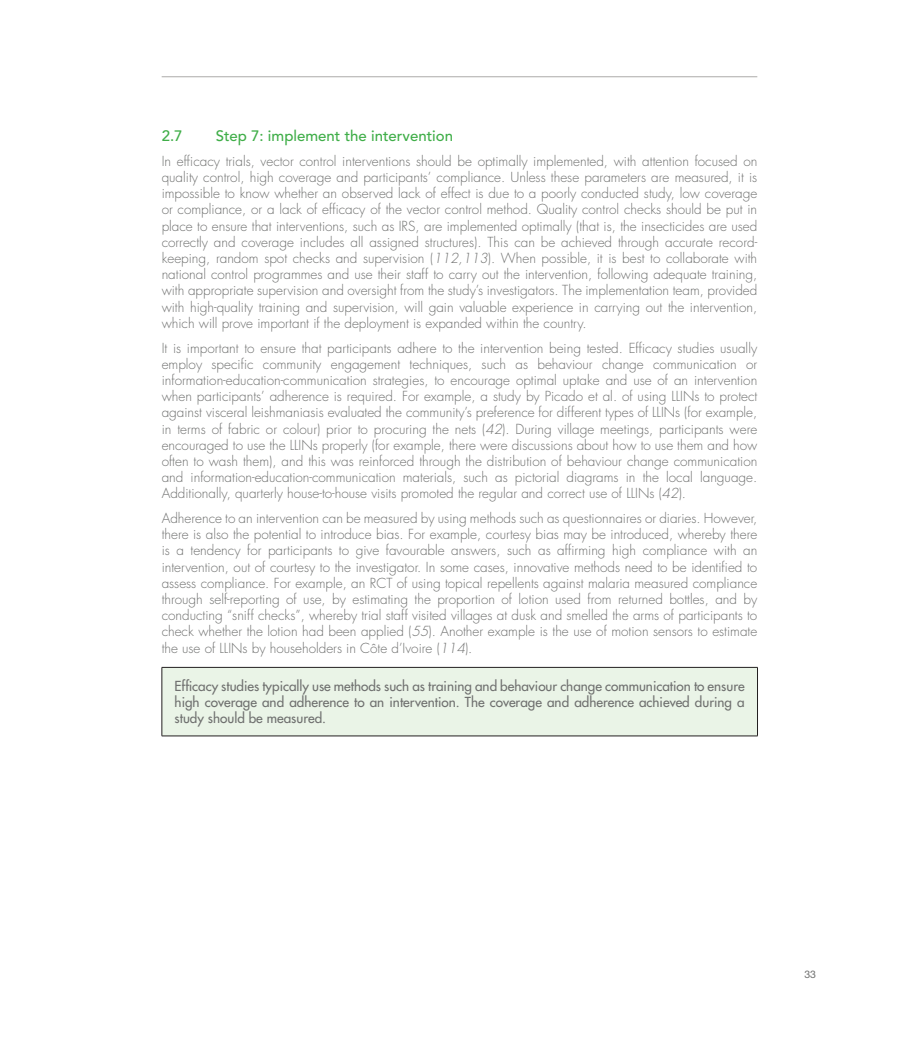
<style>
.page{position:relative;width:919px;height:1046px;background:#fff}
.page>*{position:absolute;margin:0;border:0;box-sizing:border-box;transform-origin:0 0}
.t1{font:500 15px "Avenir";color:#40ae49}
.t2{font:300 13.5px/16.2px "Futura";color:#6f706f;text-align:justify}
.t3{font:13.5px/16.2px "Futura";color:#6f706f;text-align:justify}
.t4{font:10.5px "Helvetica Neue";color:#6f706f}
.s1{font-style:italic}
</style>
<div class="page">
<hr style="left:162px;top:77px;width:595px;height:1px;background:#acaaa9">
<div style="left:162px;top:667px;width:595px;height:69px;background:#eaf4e7"></div>
<hr style="left:162px;top:667px;width:595px;height:1px;background:#231f20">
<hr style="left:162px;top:668px;width:1px;height:68px;background:#231f20">
<hr style="left:757px;top:668px;width:1px;height:68px;background:#231f20">
<hr style="left:162px;top:736px;width:595px;height:1px;background:#231f20">
<p class="t1" style="left:162px;top:127px;width:22px">2.7</p>
<p class="t1" style="left:216px;top:127px;width:239px">Step 7: implement the intervention</p>
<p class="t2" style="left:162px;top:153px;width:597px">In efficacy trials, vector control interventions should be optimally implemented, with attention focused on quality control, high coverage and participants’ compliance. Unless these parameters are measured, it is impossible to know whether an observed lack of effect is due to a poorly conducted study, low coverage or compliance, or a lack of efficacy of the vector control method. Quality control checks should be put in place to ensure that interventions, such as IRS, are implemented optimally (that is, the insecticides are used correctly and coverage includes all assigned structures). This can be achieved through accurate record&shy;keeping, random spot checks and supervision (<span class="s1">112,113</span>). When possible, it is best to collaborate with national control programmes and use their staff to carry out the intervention, following adequate training, with appropriate supervision and oversight from the study’s investigators. The implementation team, provided with high-quality training and supervision, will gain valuable experience in carrying out the intervention, which will prove important if the deployment is expanded within the country.</p>
<p class="t2" style="left:162px;top:340px;width:597px">It is important to ensure that participants adhere to the intervention being tested. Efficacy studies usually employ specific community engagement techniques, such as behaviour change communication or information-education-communication strategies, to encourage optimal uptake and use of an intervention when participants’ adherence is required. For example, a study by Picado et al. of using LLINs to protect against visceral leishmaniasis evaluated the community’s preference for different types of LLINs (for example, in terms of fabric or colour) prior to procuring the nets (<span class="s1">42</span>). During village meetings, participants were encouraged to use the LLINs properly (for example, there were discussions about how to use them and how often to wash them), and this was reinforced through the distribution of behaviour change communication and information-education-communication materials, such as pictorial diagrams in the local language.<br>Additionally, quarterly house-to-house visits promoted the regular and correct use of LLINs (<span class="s1">42</span>).</p>
<p class="t2" style="left:162px;top:510px;width:597px">Adherence to an intervention can be measured by using methods such as questionnaires or diaries. However, there is also the potential to introduce bias. For example, courtesy bias may be introduced, whereby there is a tendency for participants to give favourable answers, such as affirming high compliance with an intervention, out of courtesy to the investigator. In some cases, innovative methods need to be identified to assess compliance. For example, an RCT of using topical repellents against malaria measured compliance through self-reporting of use, by estimating the proportion of lotion used from returned bottles, and by conducting “sniff checks”, whereby trial staff visited villages at dusk and smelled the arms of participants to check whether the lotion had been applied (<span class="s1">55</span>). Another example is the use of motion sensors to estimate the use of LLINs by householders in Côte d’Ivoire (<span class="s1">114</span>).</p>
<p class="t3" style="left:175px;top:678px;width:571px">Efficacy studies typically use methods such as training and behaviour change communication to ensure high coverage and adherence to an intervention. The coverage and adherence achieved during a study should be measured.</p>
<p class="t4" style="left:804px;top:968px;width:13px">33</p>
</div>
